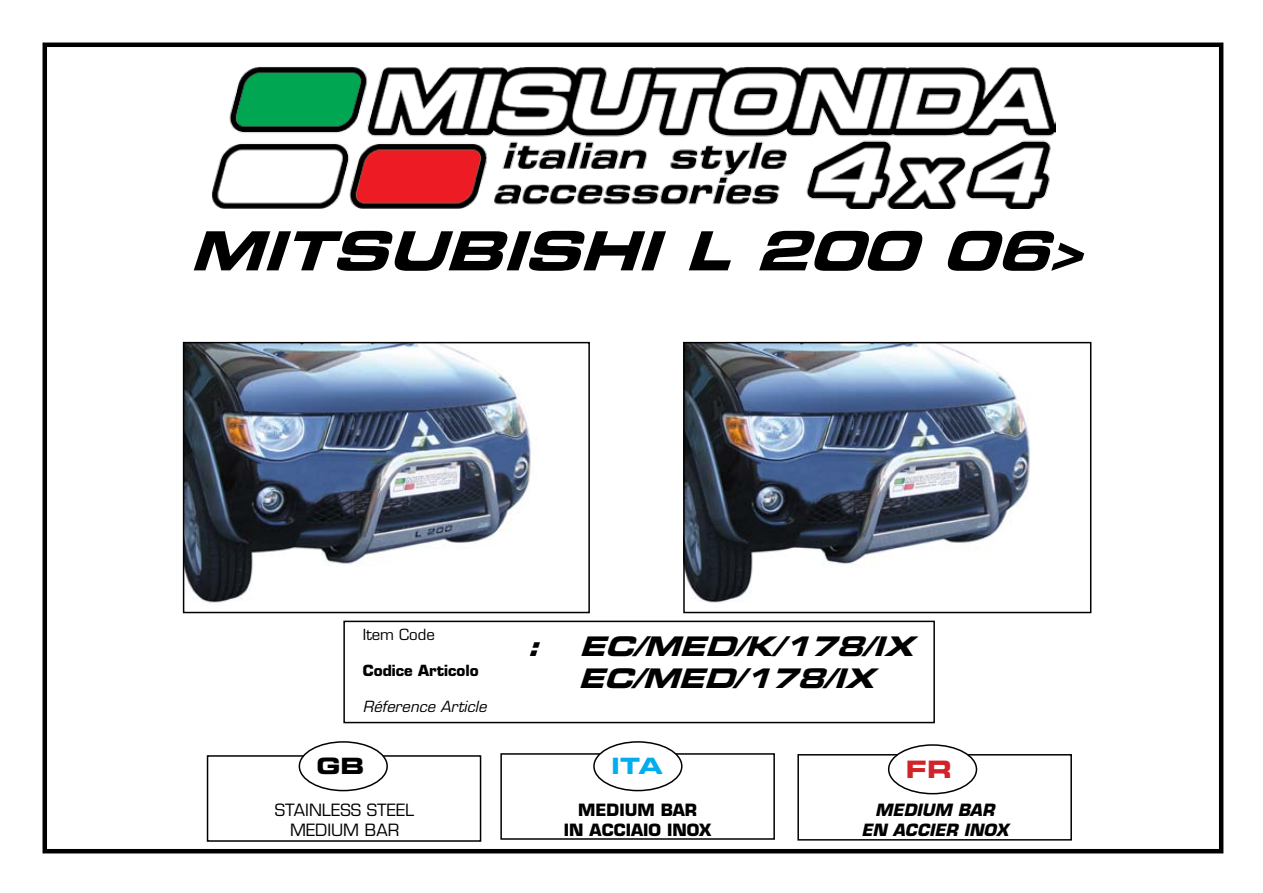
<style>
.page{position:relative;width:1263px;height:893px;background:#fff}
.page>*{position:absolute;margin:0;border:0;box-sizing:border-box;transform-origin:0 0}
.t1{font:italic 54px "Eurostile LT Std Bold Ex 2";color:#000}
.t2{font:italic 27px/32.4px "Eurostile LT Std Bold Ex 2";color:#000;text-align:center}
.t3{font:24px "Eurostile LT Std Bold Ex 2";color:#d2232a}
.t4{font:22.5px "Eurostile LT Std Bold Ex 2";color:#00aeef}
.t5{font:22.5px "Eurostile LT Std Bold Ex 2";color:#000}
.t6{font:16.5px/19.8px "Eurostile LT Std";color:#000;text-align:center}
.t7{font:700 16.5px/19.8px "Eurostile LT Std";color:#000;text-align:center}
.t8{font:italic 700 16.5px/19.8px "Eurostile LT Std";color:#000;text-align:center}
.t9{font:italic 15px "Eurostile LT Std";color:#000}
.t10{font:700 15px "Eurostile LT Std";color:#000}
.t11{font:15px "Eurostile LT Std";color:#000}
</style>
<div class="page">
<div style="left:43px;top:43px;width:1180px;height:810px;border:4px solid #000"></div>
<img style="left:686px;top:345px;width:344px;height:258px">
<div style="left:683px;top:342px;width:408px;height:271px;border:2px solid #000"></div>
<div style="left:343px;top:621px;width:592px;height:102px;border:2px solid #000"></div>
<div style="left:207px;top:755px;width:274px;height:87px;border:2px solid #000"></div>
<div style="left:299px;top:742px;width:88px;height:49px;background:#fff;border-radius:50%"></div>
<div style="left:299px;top:741px;width:89px;height:50px;border:2px solid #000;border-radius:50%"></div>
<div style="left:500px;top:753px;width:275px;height:87px;border:2px solid #000"></div>
<div style="left:594px;top:742px;width:88px;height:49px;background:#fff;border-radius:50%"></div>
<div style="left:593px;top:741px;width:89px;height:50px;border:2px solid #000;border-radius:50%"></div>
<div style="left:797px;top:754px;width:275px;height:87px;border:2px solid #000"></div>
<div style="left:889px;top:745px;width:87px;height:49px;background:#fff;border-radius:50%"></div>
<div style="left:888px;top:744px;width:89px;height:50px;border:2px solid #000;border-radius:50%"></div>
<img style="left:212px;top:67px;width:844px;height:142px">
<img style="left:186px;top:345px;width:345px;height:258px">
<div style="left:183px;top:342px;width:407px;height:271px;border:2px solid #000"></div>
<h1 class="t1" style="left:190px;top:213px;width:917px">MITSUBISHIL200 06&gt;</h1>
<p class="t11" style="left:363px;top:625px;width:73px">Item Code</p>
<p class="t10" style="left:363px;top:661px;width:117px">Codice Articolo</p>
<p class="t9" style="left:363px;top:697px;width:125px">Réference Article</p>
<p class="t2" style="left:526px;top:629px;width:400px">: EC/MED/K/178/IX<br>EC/MED/178/IX</p>
<p class="t5" style="left:317px;top:750px;width:49px">GB</p>
<p class="t4" style="left:611px;top:750px;width:53px">ITA</p>
<p class="t3" style="left:906px;top:752px;width:48px">FR</p>
<p class="t7" style="left:564px;top:800px;width:149px">MEDIUM BAR<br>IN ACCIAIO INOX</p>
<p class="t6" style="left:275px;top:800px;width:141px">STAINLESS STEEL<br>MEDIUM BAR</p>
<p class="t8" style="left:861px;top:800px;width:148px">MEDIUM BAR<br>EN ACCIER INOX</p>
</div>
